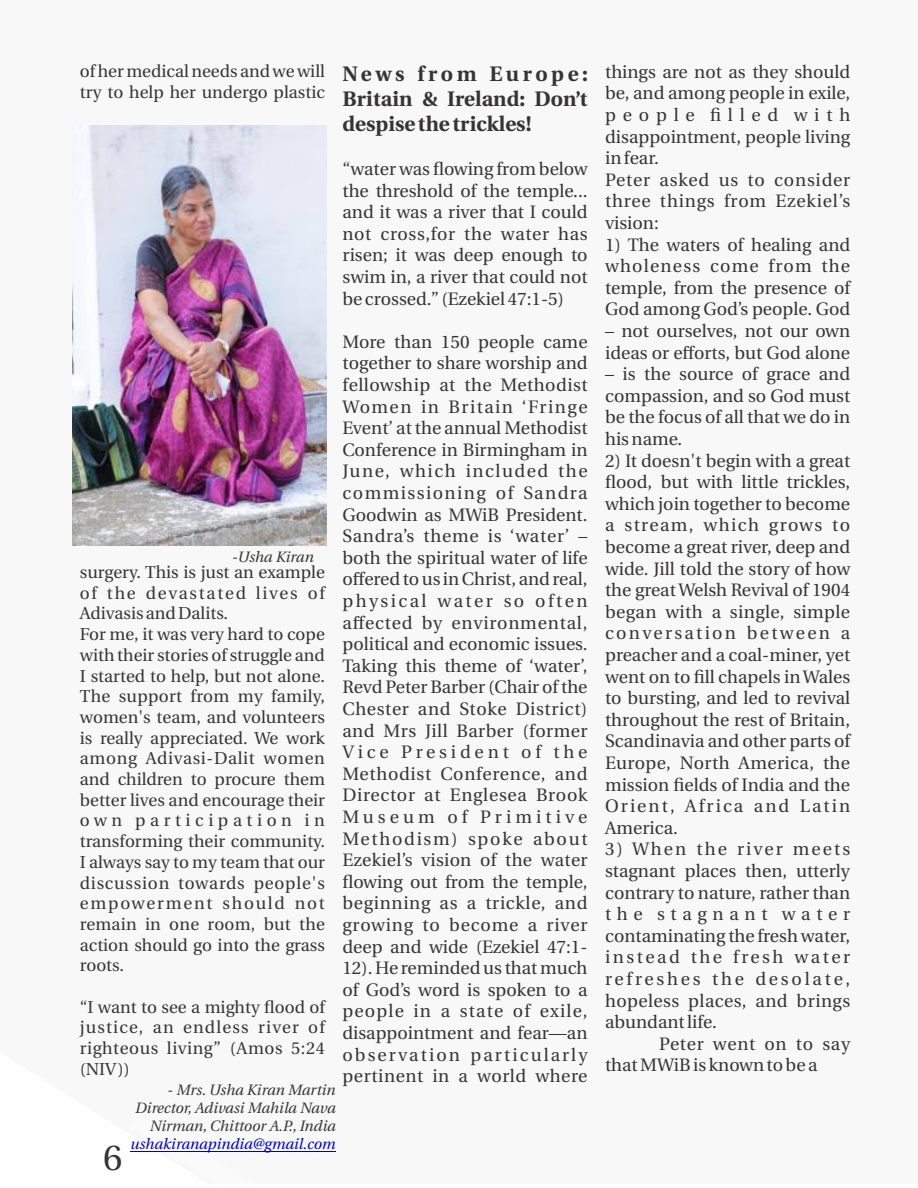
<style>
.page{position:relative;width:918px;height:1188px;background:#fff}
.page>*{position:absolute;margin:0;border:0;box-sizing:border-box;transform-origin:0 0}
.t1{font:36px "Heuristica";color:#373435}
.t2{font:700 21px/25.2px "Heuristica";letter-spacing:.005em;color:#373435;text-align:justify}
.t3{font:18px/21.6px "Heuristica";color:#373435;text-align:justify}
.t4{font:17.25px/20.7px "Heuristica";color:#373435}
.t5{font:italic 15px/18px "Heuristica";color:#373435;text-align:right}
.t6{font:italic 15px "Heuristica";color:#0000c4}
</style>
<div class="page">
<div style="left:0;top:0;width:918px;height:1183px;background:#f7f7f8"></div>
<img style="left:72px;top:126px;width:255px;height:419px">
<hr style="left:130px;top:1151px;width:205px;height:1px;background:#0000c4">
<p class="t4" style="left:80px;top:63px;width:247px">of her medical needs and we will try to help her undergo plastic</p>
<p class="t2" style="left:343px;top:63px;width:247px">News from Europe:<br>Britain &amp; Ireland: Don’t despise the trickles!</p>
<p class="t3" style="left:343px;top:160px;width:247px">“water was flowing from below the threshold of the temple... and it was a river that I could not cross,for the water has risen; it was deep enough to swim in, a river that could not be crossed.” (Ezekiel 47:1-5)</p>
<p class="t3" style="left:342px;top:333px;width:247px">More than 150 people came together to share worship and fellowship at the Methodist Women in Britain ‘Fringe Event’ at the annual Methodist Conference in Birmingham in June, which included the commissioning of Sandra Goodwin as MWiB President.<br>Sandra’s theme is ‘water’ – both the spiritual water of life offered to us in Christ, and real, physical water so often affected by environmental, political and economic issues.<br>Taking this theme of ‘water’, Revd Peter Barber (Chair of the Chester and Stoke District) and Mrs Jill Barber (former Vice President of the Methodist Conference, and Director at Englesea Brook Museum of Primitive Methodism) spoke about Ezekiel’s vision of the water flowing out from the temple, beginning as a trickle, and growing to become a river deep and wide (Ezekiel 47:1- 12). He reminded us that much of God’s word is spoken to a people in a state of exile, disappointment and fear—an observation particularly pertinent in a world where</p>
<p class="t5" style="left:231px;top:549px;width:83px">-Usha Kiran</p>
<p class="t4" style="left:80px;top:563px;width:247px">surgery. This is just an example of the devastated lives of<br>Adivasis and Dalits.<br>For me, it was very hard to cope with their stories of struggle and<br>I started to help, but not alone.<br>The support from my family, women's team, and volunteers is really appreciated. We work among Adivasi-Dalit women and children to procure them better lives and encourage their own participation in transforming their community.<br>I always say to my team that our discussion towards people's empowerment should not remain in one room, but the action should go into the grass roots.</p>
<p class="t4" style="left:80px;top:998px;width:247px;text-align:justify">“I want to see a mighty flood of justice, an endless river of righteous living” (Amos 5:24 (NIV))</p>
<p class="t5" style="left:135px;top:1083px;width:202px">- Mrs. Usha Kiran Martin<br>Director, Adivasi Mahila Nava<br>Nirman, Chittoor A.P., India</p>
<p class="t6" style="left:130px;top:1138px;width:207px">ushakiranapindia@gmail.com</p>
<h1 class="t1" style="left:103px;top:1143px;width:21px">6</h1>
<p class="t3" style="left:605px;top:63px;width:247px;text-align:left">things are not as they should be, and among people in exile, people filled with disappointment, people living in fear.<br>Peter asked us to consider three things from Ezekiel’s vision:</p>
<p class="t3" style="left:605px;top:235px;width:247px">1) The waters of healing and wholeness come from the temple, from the presence of God among God’s people. God</p>
<p class="t3" style="left:605px;top:322px;width:247px">– not ourselves, not our own ideas or efforts, but God alone</p>
<p class="t3" style="left:605px;top:365px;width:247px">– is the source of grace and compassion, and so God must be the focus of all that we do in his name.</p>
<p class="t3" style="left:605px;top:451px;width:247px">2) It doesn't begin with a great flood, but with little trickles, which join together to become a stream, which grows to become a great river, deep and wide. Jill told the story of how the great Welsh Revival of 1904 began with a single, simple conversation between a preacher and a coal-miner, yet went on to fill chapels in Wales to bursting, and led to revival throughout the rest of Britain, Scandinavia and other parts of Europe, North America, the mission fields of India and the Orient, Africa and Latin America.</p>
<p class="t3" style="left:605px;top:840px;width:247px">3) When the river meets stagnant places then, utterly contrary to nature, rather than the stagnant water contaminating the fresh water, instead the fresh water refreshes the desolate, hopeless places, and brings abundant life.</p>
<p class="t3" style="left:605px;top:1035px;width:247px;text-indent:54px">Peter went on to say that MWiB is known to be a</p>
</div>
